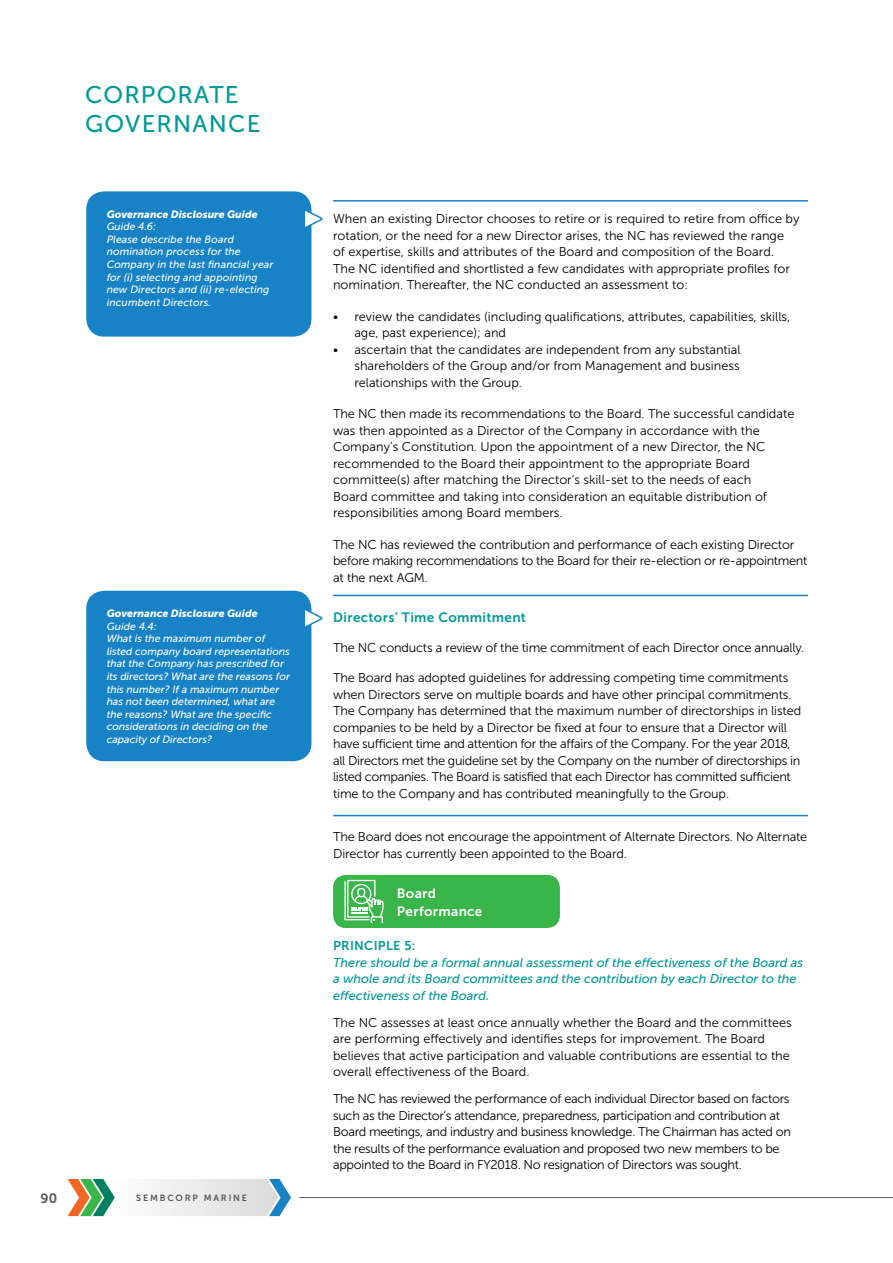
<style>
.page{position:relative;width:893px;height:1263px;background:#fff}
.page>*{position:absolute;margin:0;border:0;box-sizing:border-box;transform-origin:0 0}
.t1{font:24px/28.8px "Museo Sans 500";letter-spacing:.05em;color:#009a97}
.t2{font:13.5px "Museo Sans 700";letter-spacing:.025em;color:#009a97}
.t3{font:13.5px/18px "Museo Sans 700";letter-spacing:.025em;color:#fff}
.t4{font:13.5px "Museo Sans 700";color:#58595b}
.t5{font:12.75px/16.5px "Museo Sans 300";letter-spacing:-.01em;color:#000}
.t6{font:italic 12.75px/16.5px "Museo Sans 500";color:#009a97}
.t7{font:12.75px "Museo Sans 700";letter-spacing:.025em;color:#009a97}
.t8{font:italic 10.5px/12.6px "Museo Sans 500";color:#fff}
.t9{font:italic 10.5px "Museo Sans 900";color:#fff}
.t10{font:9px "Museo Sans 700";letter-spacing:.2em;color:#58595b}
</style>
<div class="page">
<hr style="left:333px;top:200px;width:475px;height:2px;background:#1782c5">
<div style="left:86px;top:191px;width:225px;height:146px;background:#1782c5;border-radius:18px"></div>
<div style="left:86px;top:591px;width:225px;height:170px;background:#1782c5;border-radius:18px"></div>
<svg style="left:305px;top:208px;width:18px;height:22px"></svg>
<svg style="left:305px;top:607px;width:18px;height:22px"></svg>
<hr style="left:333px;top:595px;width:475px;height:1px;background:#1782c5">
<div style="left:333px;top:875px;width:227px;height:53px;background:#39b54a;border-radius:13px"></div>
<svg style="left:344px;top:880px;width:40px;height:43px"></svg>
<hr style="left:333px;top:815px;width:475px;height:1px;background:#1782c5">
<hr style="left:300px;top:1197px;width:593px;height:1px;background:#58595b">
<svg style="left:68px;top:1179px;width:223px;height:37px"></svg>
<h1 class="t1" style="left:85px;top:80px;width:177px">CORPORATE<br>GOVERNANCE</h1>
<p class="t9" style="left:107px;top:208px;width:152px">Governance Disclosure Guide</p>
<p class="t8" style="left:107px;top:220px;width:168px">Guide 4.6:<br>Please describe the Board nomination process for the<br>Company in the last financial year for (i) selecting and appointing new Directors and (ii) re-electing incumbent Directors.</p>
<p class="t9" style="left:107px;top:607px;width:152px">Governance Disclosure Guide</p>
<p class="t8" style="left:107px;top:620px;width:185px">Guide 4.4:<br>What is the maximum number of listed company board representations that the Company has prescribed for its directors? What are the reasons for this number? If a maximum number has not been determined, what are the reasons? What are the specific considerations in deciding on the capacity of Directors?</p>
<p class="t4" style="left:41px;top:1190px;width:18px">90</p>
<p class="t10" style="left:136px;top:1193px;width:112px">SEMBCORP MARINE</p>
<p class="t5" style="left:333px;top:211px;width:468px">When an existing Director chooses to retire or is required to retire from office by rotation, or the need for a new Director arises, the NC has reviewed the range<br>of expertise, skills and attributes of the Board and composition of the Board.<br>The NC identified and shortlisted a few candidates with appropriate profiles for nomination. Thereafter, the NC conducted an assessment to:</p>
<p class="t5" style="left:354px;top:308px;width:437px;text-indent:-21px">• review the candidates (including qualifications, attributes, capabilities, skills, age, past experience); and</p>
<p class="t5" style="left:354px;top:341px;width:388px;text-align:justify;text-indent:-21px">• ascertain that the candidates are independent from any substantial shareholders of the Group and/or from Management and business relationships with the Group.</p>
<p class="t5" style="left:333px;top:406px;width:463px">The NC then made its recommendations to the Board. The successful candidate was then appointed as a Director of the Company in accordance with the Company’s Constitution. Upon the appointment of a new Director, the NC recommended to the Board their appointment to the appropriate Board committee(s) after matching the Director’s skill-set to the needs of each<br>Board committee and taking into consideration an equitable distribution of responsibilities among Board members.</p>
<p class="t5" style="left:333px;top:536px;width:476px">The NC has reviewed the contribution and performance of each existing Director before making recommendations to the Board for their re-election or re-appointment at the next AGM.</p>
<p class="t2" style="left:333px;top:610px;width:194px">Directors’ Time Commitment</p>
<p class="t5" style="left:333px;top:640px;width:473px">The NC conducts a review of the time commitment of each Director once annually.</p>
<p class="t5" style="left:333px;top:670px;width:470px">The Board has adopted guidelines for addressing competing time commitments when Directors serve on multiple boards and have other principal commitments.<br>The Company has determined that the maximum number of directorships in listed companies to be held by a Director be fixed at four to ensure that a Director will have sufficient time and attention for the affairs of the Company. For the year 2018, all Directors met the guideline set by the Company on the number of directorships in listed companies. The Board is satisfied that each Director has committed sufficient time to the Company and has contributed meaningfully to the Group.</p>
<p class="t5" style="left:333px;top:829px;width:476px">The Board does not encourage the appointment of Alternate Directors. No Alternate<br>Director has currently been appointed to the Board.</p>
<p class="t3" style="left:397px;top:884px;width:87px">Board<br>Performance</p>
<p class="t7" style="left:333px;top:939px;width:84px">PRINCIPLE 5:</p>
<p class="t6" style="left:333px;top:954px;width:471px">There should be a formal annual assessment of the effectiveness of the Board as a whole and its Board committees and the contribution by each Director to the effectiveness of the Board.</p>
<p class="t5" style="left:333px;top:1014px;width:460px">The NC assesses at least once annually whether the Board and the committees are performing effectively and identifies steps for improvement. The Board believes that active participation and valuable contributions are essential to the overall effectiveness of the Board.</p>
<p class="t5" style="left:333px;top:1091px;width:459px">The NC has reviewed the performance of each individual Director based on factors such as the Director’s attendance, preparedness, participation and contribution at Board meetings, and industry and business knowledge. The Chairman has acted on the results of the performance evaluation and proposed two new members to be appointed to the Board in FY2018. No resignation of Directors was sought.</p>
</div>
